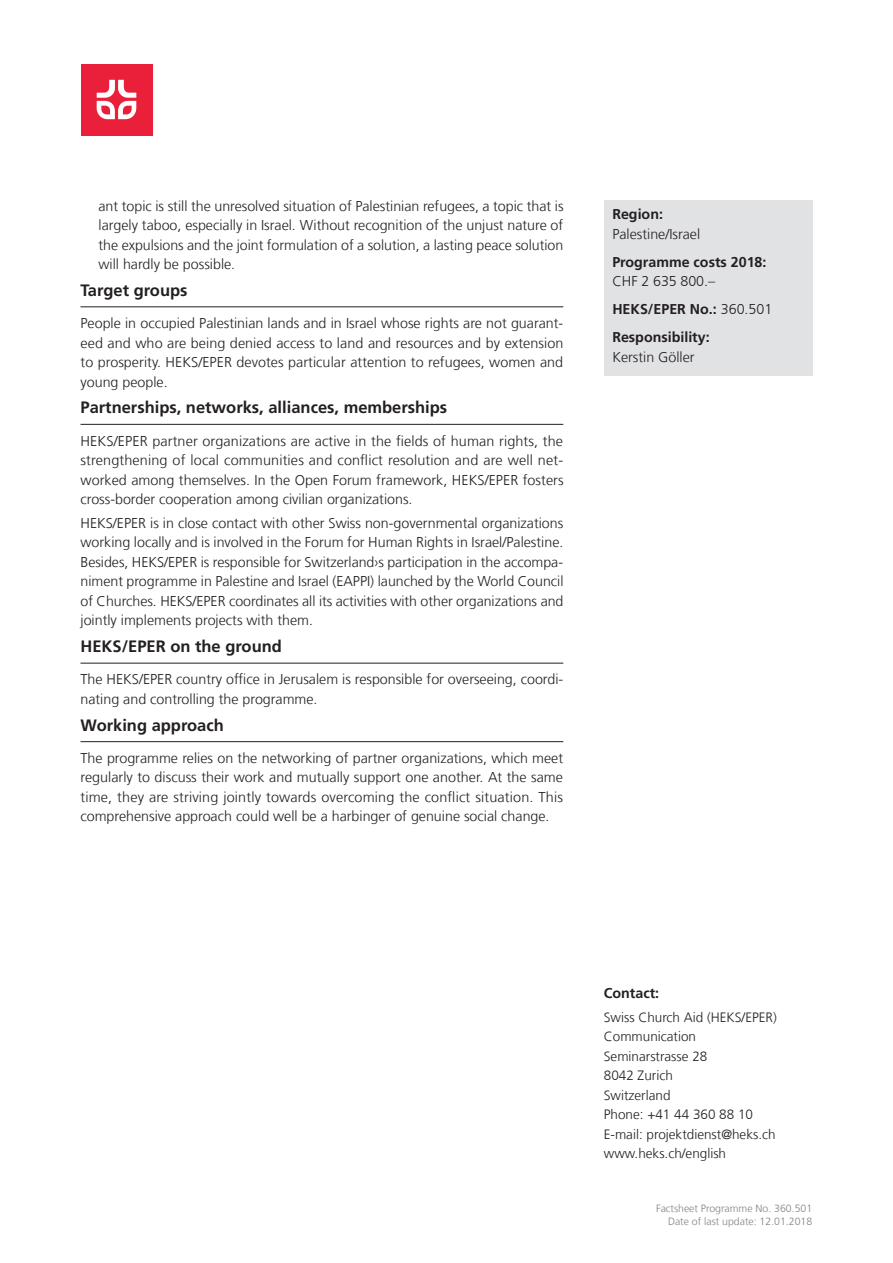
<style>
.page{position:relative;width:893px;height:1263px;background:#fff}
.page>*{position:absolute;margin:0;border:0;box-sizing:border-box;transform-origin:0 0}
.t1{font:700 16.5px "Frutiger LT Com";color:#231f20}
.t2{font:300 14.25px/19.5px "Frutiger LT Com";color:#231f20;text-align:justify}
.t3{font:700 14.25px/28px "Frutiger LT Com";color:#231f20}
.t4{font:300 13.5px/19.5px "Frutiger LT Com";color:#231f20}
.t5{font:300 10.5px/12.6px "Frutiger LT Com";color:#808285;text-align:right}
.s1{font-weight:300}
</style>
<div class="page">
<hr style="left:81px;top:306px;width:482px;height:1px;background:#231f20">
<hr style="left:81px;top:424px;width:482px;height:1px;background:#231f20">
<hr style="left:81px;top:663px;width:482px;height:1px;background:#231f20">
<hr style="left:81px;top:741px;width:482px;height:1px;background:#231f20">
<div style="left:604px;top:200px;width:208px;height:175px;background:#e1e2e4"></div>
<div style="left:81px;top:64px;width:71px;height:71px;background:#ea203a"></div>
<svg style="left:97px;top:80px;width:39px;height:39px"></svg>
<p class="t2" style="left:99px;top:196px;width:467px">ant topic is still the unresolved situation of Palestinian refugees, a topic that is largely taboo, especially in Israel. Without recognition of the unjust nature of the expulsions and the joint formulation of a solution, a lasting peace solution will hardly be possible.</p>
<p class="t1" style="left:81px;top:280px;width:108px">Target groups</p>
<p class="t2" style="left:81px;top:313px;width:484px">People in occupied Palestinian lands and in Israel whose rights are not guarant&shy;eed and who are being denied access to land and resources and by extension to prosperity. HEKS/EPER devotes particular attention to refugees, women and young people.</p>
<p class="t1" style="left:81px;top:398px;width:368px">Partnerships, networks, alliances, memberships</p>
<p class="t2" style="left:81px;top:431px;width:485px">HEKS/EPER partner organizations are active in the fields of human rights, the strengthening of local communities and conflict resolution and are well net&shy;worked among themselves. In the Open Forum framework, HEKS/EPER fosters cross-border cooperation among civilian organizations.</p>
<p class="t2" style="left:81px;top:513px;width:484px">HEKS/EPER is in close contact with other Swiss non-governmental organizations working locally and is involved in the Forum for Human Rights in Israel/Palestine.<br>Besides, HEKS/EPER is responsible for Switzerland›s participation in the accompa&shy;niment programme in Palestine and Israel (EAPPI) launched by the World Council of Churches. HEKS/EPER coordinates all its activities with other organizations and jointly implements projects with them.</p>
<p class="t1" style="left:81px;top:637px;width:203px">HEKS/EPER on the ground</p>
<p class="t2" style="left:81px;top:670px;width:484px">The HEKS/EPER country office in Jerusalem is responsible for overseeing, coordi&shy;nating and controlling the programme.</p>
<p class="t1" style="left:81px;top:715px;width:145px">Working approach</p>
<p class="t2" style="left:81px;top:748px;width:484px">The programme relies on the networking of partner organizations, which meet regularly to discuss their work and mutually support one another. At the same time, they are striving jointly towards overcoming the conflict situation. This comprehensive approach could well be a harbinger of genuine social change.</p>
<p class="t3" style="left:612px;top:200px;width:52px">Region:</p>
<p class="t2" style="left:612px;top:224px;width:89px">Palestine/Israel</p>
<p class="t3" style="left:612px;top:248px;width:156px">Programme costs 2018:</p>
<p class="t3" style="left:612px;top:267px;width:161px"><span class="s1">CHF 2 635 800.–<br></span>HEKS/EPER No.: <span class="s1">360.501<br></span>Responsibility:</p>
<p class="t2" style="left:612px;top:347px;width:84px">Kerstin Göller</p>
<p class="t3" style="left:604px;top:979px;width:57px">Contact:</p>
<p class="t4" style="left:604px;top:1007px;width:175px">Swiss Church Aid (HEKS/EPER)<br>Communication<br>Seminarstrasse 28<br>8042 Zurich<br>Switzerland<br>Phone: +41 44 360 88 10<br>E-mail: projektdienst@heks.ch www.heks.ch/english</p>
<p class="t5" style="left:656px;top:1202px;width:158px">Factsheet Programme No. 360.501<br>Date of last update: 12.01.2018</p>
</div>
